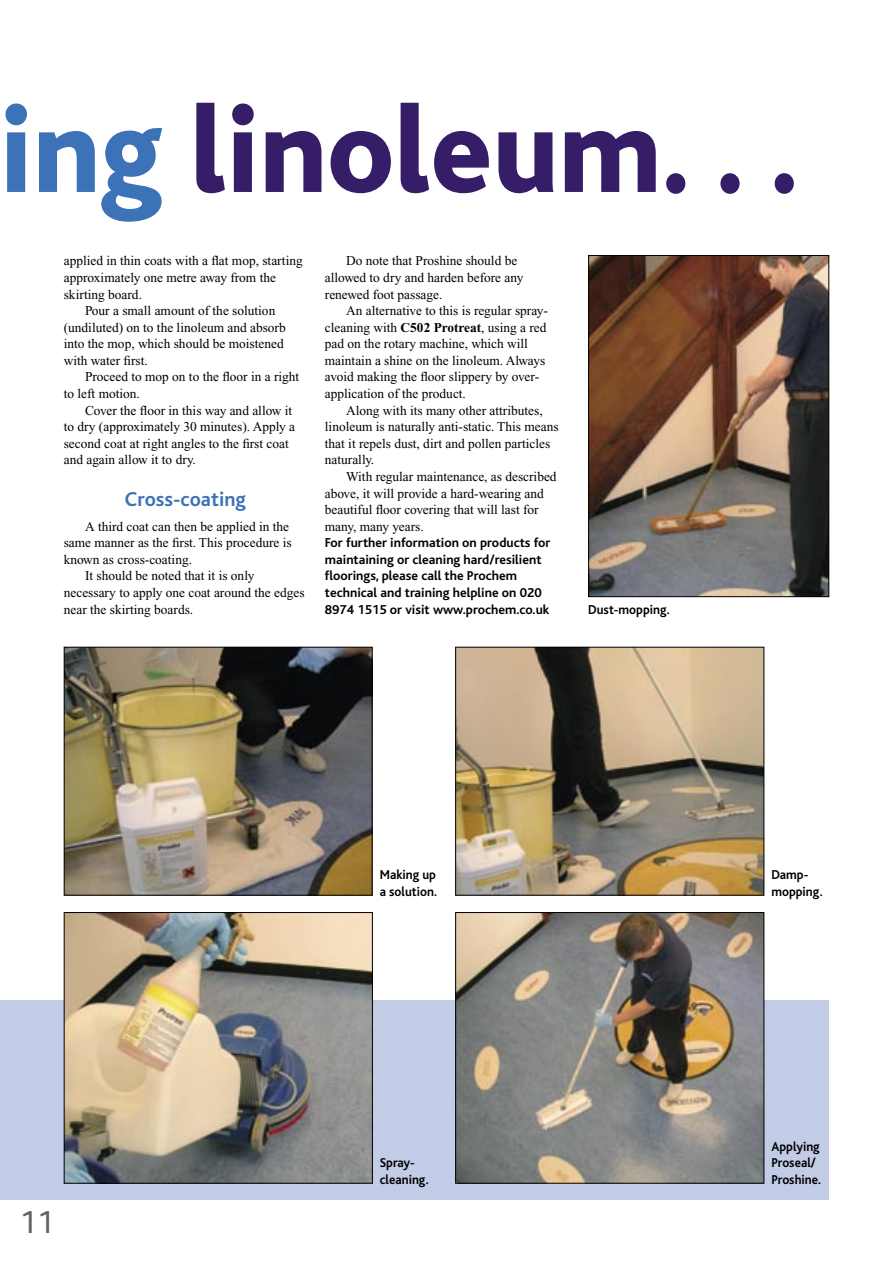
<style>
.page{position:relative;width:893px;height:1263px;background:#fff}
.page>*{position:absolute;margin:0;border:0;box-sizing:border-box;transform-origin:0 0}
.t1{font:800 126px "Bliss";color:#361d67;scale:.95 1}
.t2{font:33px "Bliss";color:#636363}
.t3{font:700 21px "Bliss";color:#3c72b7}
.t4{font:13.5px/16.6px "Times New Roman";color:#000}
.t5{font:700 13.5px/16.6px "Bliss";color:#000}
.t6{font:700 13.5px/16.2px "Bliss";color:#000;scale:.95 1}
.s1{color:#3c72b7}
.s2{font-weight:700}
</style>
<div class="page">
<div style="left:0;top:1000px;width:829px;height:199px;background:#c2cce7"></div>
<img style="left:66px;top:914px;width:305px;height:267px">
<div style="left:64px;top:912px;width:309px;height:271px;border:1px solid #000"></div>
<img style="left:66px;top:649px;width:304px;height:244px">
<div style="left:64px;top:647px;width:308px;height:248px;border:1px solid #000"></div>
<img style="left:590px;top:257px;width:237px;height:338px">
<div style="left:588px;top:255px;width:241px;height:342px;border:1px solid #000"></div>
<img style="left:457px;top:914px;width:305px;height:267px">
<div style="left:455px;top:912px;width:309px;height:271px;border:1px solid #000"></div>
<img style="left:457px;top:649px;width:305px;height:244px">
<div style="left:455px;top:647px;width:309px;height:248px;border:1px solid #000"></div>
<h1 class="t1" style="left:-1px;top:85px;width:844px"><span class="s1">ing</span> linoleum. . .</h1>
<p class="t4" style="left:64px;top:253px;width:240px">applied in thin coats with a flat mop, starting</p>
<p class="t4" style="left:64px;top:269px;width:214px">approximately one metre away from the</p>
<p class="t4" style="left:64px;top:286px;width:80px">skirting board.</p>
<p class="t4" style="left:85px;top:302px;width:192px">Pour a small amount of the solution</p>
<p class="t4" style="left:64px;top:319px;width:223px">(undiluted) on to the linoleum and absorb</p>
<p class="t4" style="left:64px;top:335px;width:221px">into the mop, which should be moistened</p>
<p class="t4" style="left:64px;top:352px;width:85px">with water first.</p>
<p class="t4" style="left:85px;top:369px;width:216px">Proceed to mop on to the floor in a right</p>
<p class="t4" style="left:64px;top:385px;width:78px">to left motion.</p>
<p class="t4" style="left:85px;top:402px;width:209px">Cover the floor in this way and allow it</p>
<p class="t4" style="left:64px;top:418px;width:233px">to dry (approximately 30 minutes). Apply a</p>
<p class="t4" style="left:64px;top:435px;width:226px">second coat at right angles to the first coat</p>
<p class="t4" style="left:64px;top:452px;width:134px">and again allow it to dry.</p>
<h3 class="t3" style="left:125px;top:488px;width:122px">Cross-coating</h3>
<p class="t4" style="left:85px;top:518px;width:206px">A third coat can then be applied in the</p>
<p class="t4" style="left:64px;top:534px;width:229px">same manner as the first. This procedure is</p>
<p class="t4" style="left:64px;top:551px;width:130px">known as cross-coating.</p>
<p class="t4" style="left:85px;top:568px;width:171px">It should be noted that it is only</p>
<p class="t4" style="left:64px;top:584px;width:242px">necessary to apply one coat around the edges</p>
<p class="t4" style="left:64px;top:601px;width:131px">near the skirting boards.</p>
<p class="t4" style="left:325px;top:253px;width:200px;text-indent:21px">Do note that Proshine should be allowed to dry and harden before any renewed foot passage.</p>
<p class="t4" style="left:325px;top:302px;width:224px;text-indent:21px">An alternative to this is regular spray&shy;cleaning with <span class="s2">C502 Protreat</span>, using a red pad on the rotary machine, which will maintain a shine on the linoleum. Always avoid making the floor slippery by over&shy;application of the product.</p>
<p class="t4" style="left:325px;top:402px;width:235px;text-indent:21px">Along with its many other attributes, linoleum is naturally anti-static. This means that it repels dust, dirt and pollen particles naturally.</p>
<p class="t4" style="left:325px;top:468px;width:233px;text-indent:21px">With regular maintenance, as described above, it will provide a hard-wearing and beautiful floor covering that will last for many, many years.</p>
<p class="t5" style="left:325px;top:535px;width:227px">For further information on products for maintaining or cleaning hard/resilient floorings, please call the Prochem technical and training helpline on 020<br>8974 1515 or visit www.prochem.co.uk</p>
<p class="t6" style="left:588px;top:601px;width:87px">Dust-mopping.</p>
<p class="t6" style="left:380px;top:866px;width:62px;line-height:16.6px">Making up a solution.</p>
<h2 class="t2" style="left:19px;top:1204px;width:36px">11</h2>
<p class="t6" style="left:380px;top:1155px;width:53px">Spray&shy;cleaning.</p>
<p class="t6" style="left:771px;top:866px;width:55px;line-height:16.6px">Damp&shy;mopping.</p>
<p class="t6" style="left:771px;top:1139px;width:54px">Applying<br>Proseal/<br>Proshine.</p>
</div>
